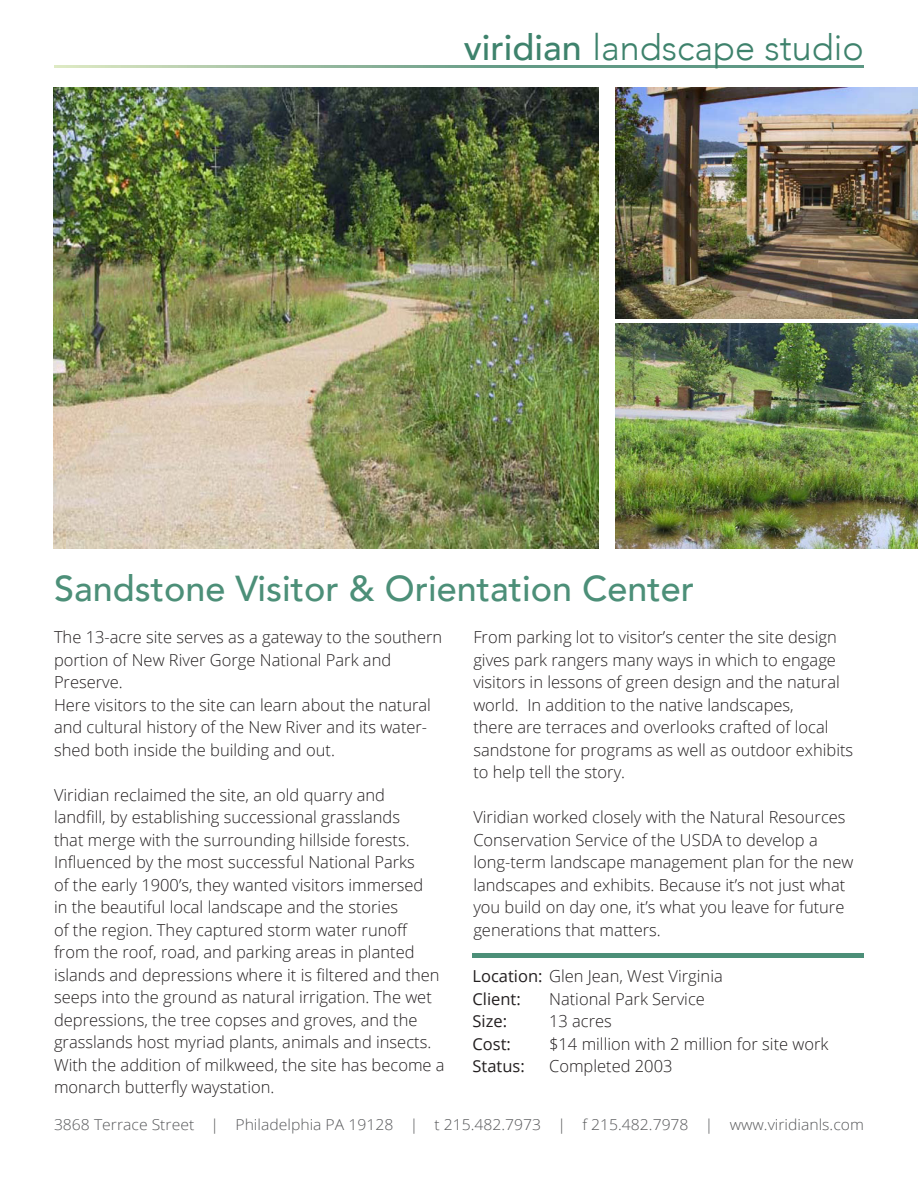
<style>
.page{position:relative;width:918px;height:1188px;background:#fff}
.page>*{position:absolute;margin:0;border:0;box-sizing:border-box;transform-origin:0 0}
.Heading{font:500 36px "Avenir";color:#4c8f78}
.t1{font:300 36px "Avenir";color:#3e826c}
.Body_Text{font:300 16.5px/22.5px "Open Sans";color:#231f20}
.Attribute_Descriptio{font:300 16.5px/22.5px "Open Sans";color:#231f20}
.Attribute_Labels{font:16.5px "Open Sans";color:#231f20}
.t2{font:300 15px "Open Sans";color:#57585a;scale:1.05 1}
.s1{font-weight:500}
.s2{font-weight:400}
</style>
<div class="page">
<img style="left:616px;top:87px;width:302px;height:231px">
<img style="left:54px;top:87px;width:544px;height:462px">
<img style="left:616px;top:323px;width:302px;height:226px">
<div style="left:472px;top:953px;width:392px;height:5px;background:#4c8f78"></div>
<svg style="left:54px;top:65px;width:810px;height:3px"></svg>
<h1 class="t1" style="left:464px;top:26px;width:402px"><span class="s1">viridian</span> landscape studio</h1>
<p class="Heading" style="left:54px;top:557px;width:642px">Sandstone Visitor &amp; Orientation Center</p>
<p class="Body_Text" style="left:54px;top:626px;width:390px">The 13-acre site serves as a gateway to the southern portion of New River Gorge National Park and</p>
<p class="Body_Text" style="left:54px;top:671px;width:70px">Preserve.</p>
<p class="Body_Text" style="left:54px;top:693px;width:379px">Here visitors to the site can learn about the natural and cultural history of the New River and its water&shy;shed both inside the building and out.</p>
<p class="Body_Text" style="left:54px;top:783px;width:392px">Viridian reclaimed the site, an old quarry and<br>landfill, by establishing successional grasslands<br>that merge with the surrounding hillside forests.<br>Influenced by the most successful National Parks<br>of the early 1900’s, they wanted visitors immersed<br>in the beautiful local landscape and the stories<br>of the region. They captured storm water runoff from the roof, road, and parking areas in planted islands and depressions where it is filtered and then seeps into the ground as natural irrigation. The wet depressions, the tree copses and groves, and the grasslands host myriad plants, animals and insects.<br>With the addition of milkweed, the site has become a monarch butterfly waystation.</p>
<p class="Body_Text" style="left:473px;top:626px;width:382px">From parking lot to visitor’s center the site design gives park rangers many ways in which to engage visitors in lessons of green design and the natural world. In addition to the native landscapes,<br>there are terraces and overlooks crafted of local sandstone for programs as well as outdoor exhibits to help tell the story.</p>
<p class="Body_Text" style="left:473px;top:806px;width:382px">Viridian worked closely with the Natural Resources Conservation Service of the USDA to develop a long-term landscape management plan for the new landscapes and exhibits. Because it’s not just what you build on day one, it’s what you leave for future generations that matters.</p>
<p class="Attribute_Descriptio" style="left:549px;top:965px;width:175px;text-indent:-77px"><span class="s2">Location:</span> Glen Jean, West Virginia<br>National Park Service<br>13 acres</p>
<p class="Attribute_Descriptio" style="left:549px;top:1032px;width:281px">$14 million with 2 million for site work</p>
<p class="Attribute_Descriptio" style="left:549px;top:1055px;width:125px">Completed 2003</p>
<p class="Attribute_Labels" style="left:472px;top:987px;width:50px">Client:</p>
<p class="Attribute_Labels" style="left:472px;top:1010px;width:36px">Size:</p>
<p class="Attribute_Labels" style="left:472px;top:1032px;width:40px">Cost:</p>
<p class="Attribute_Labels" style="left:472px;top:1055px;width:54px">Status:</p>
<p class="t2" style="left:54px;top:1114px;width:773px">3868 Terrace Street | Philadelphia PA 19128 | t 215.482.7973 | f 215.482.7978 | www.viridianls.com</p>
</div>
